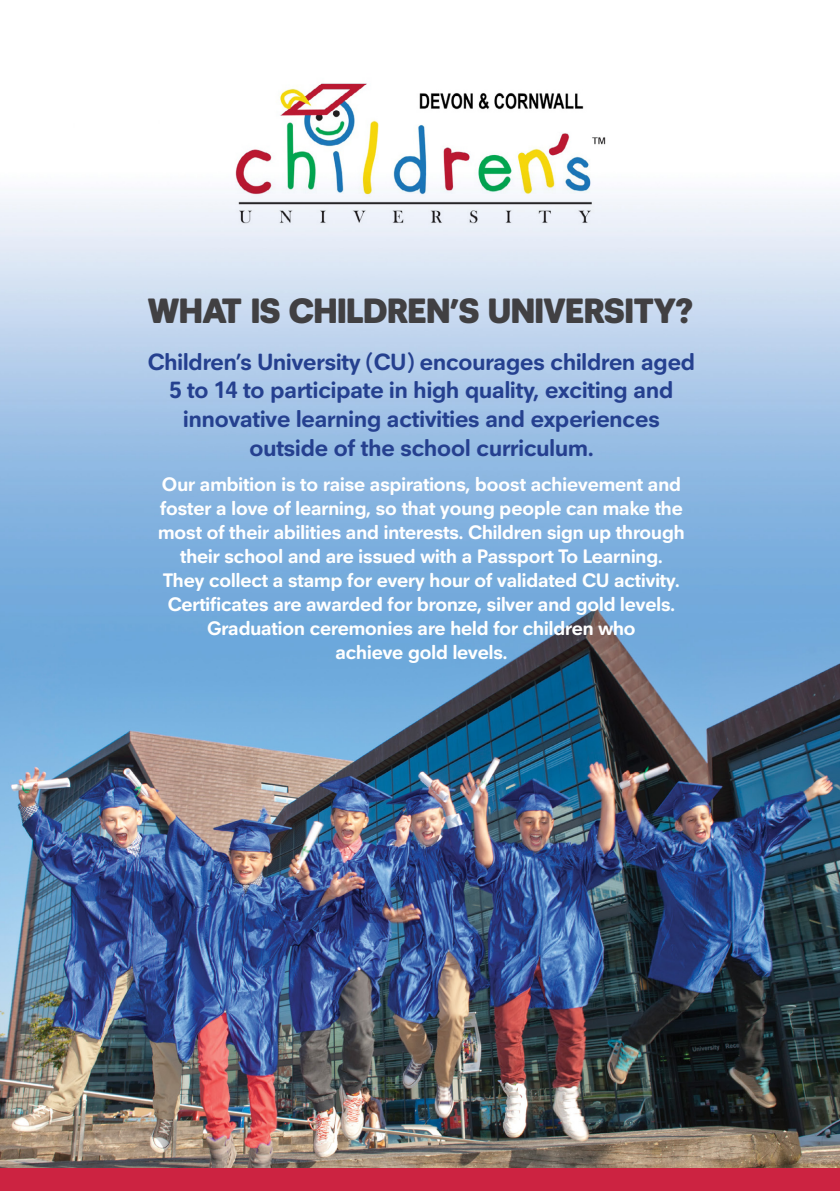
<style>
.page{position:relative;width:840px;height:1191px;background:#fff}
.page>*{position:absolute;margin:0;border:0;box-sizing:border-box;transform-origin:0 0}
.t1{font:900 36px "Neuzeitfor Plymouth";color:#414042}
.t2{font:700 24px/28.8px "Neuzeitfor Plymouth";color:#25408f;text-align:center}
.t3{font:700 20px/24px "Neuzeitfor Plymouth";color:#fff;text-align:center}
</style>
<div class="page">
<img style="left:0;top:198px;width:839px;height:970px">
<img style="left:228px;top:83px;width:385px;height:156px">
<div style="left:0;top:1168px;width:839px;height:23px;background:#cc2341"></div>
<h1 class="t1" style="left:148px;top:288px;width:546px">WHAT IS CHILDREN’S UNIVERSITY?</h1>
<p class="t2" style="left:148px;top:347px;width:548px">Children’s University (CU) encourages children aged 5 to 14 to participate in high quality, exciting and innovative learning activities and experiences outside of the school curriculum.</p>
<p class="t3" style="left:158px;top:472px;width:528px">Our ambition is to raise aspirations, boost achievement and foster a love of learning, so that young people can make the most of their abilities and interests. Children sign up through their school and are issued with a Passport To Learning.<br>They collect a stamp for every hour of validated CU activity.<br>Certificates are awarded for bronze, silver and gold levels.<br>Graduation ceremonies are held for children who<br>achieve gold levels.</p>
</div>
